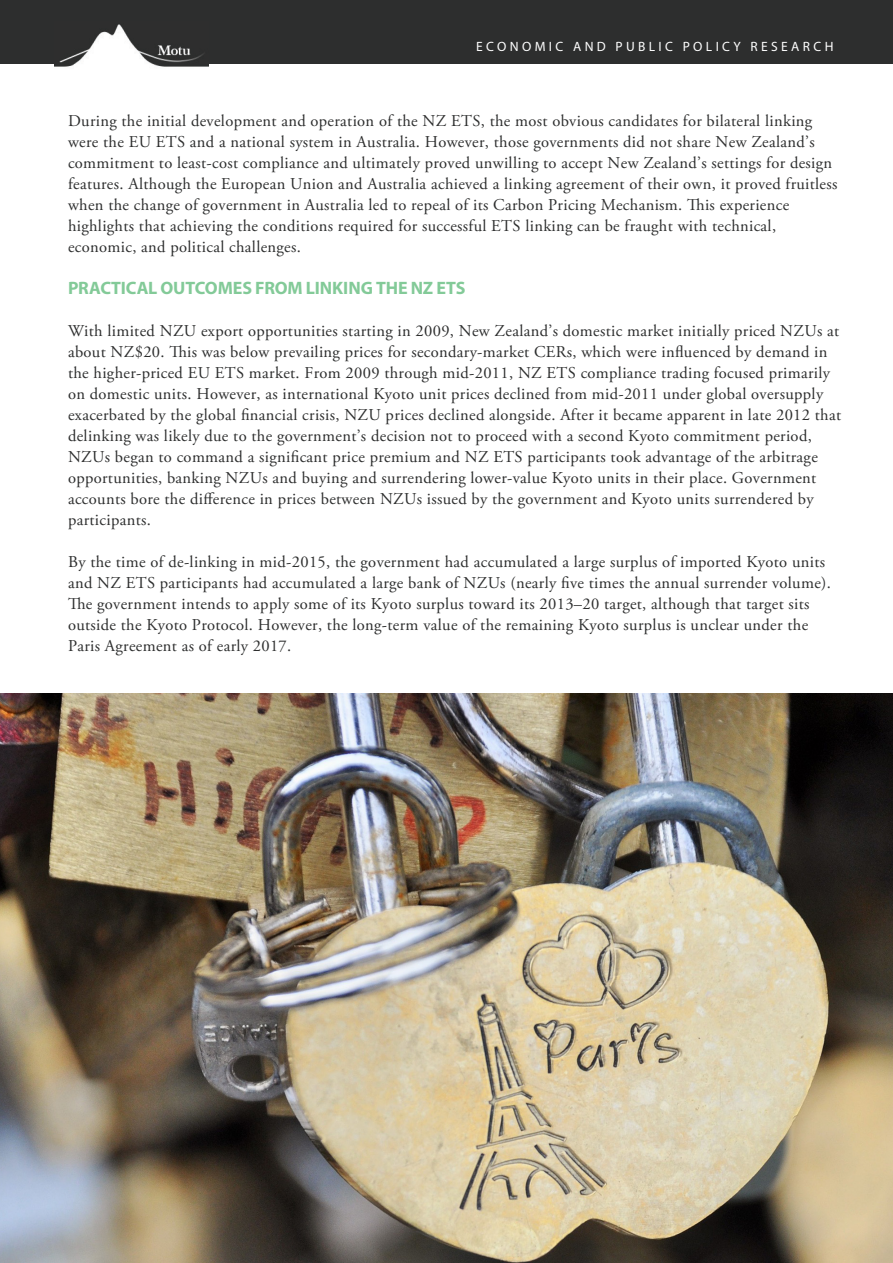
<style>
.page{position:relative;width:893px;height:1263px;background:#fff}
.page>*{position:absolute;margin:0;border:0;box-sizing:border-box;transform-origin:0 0}
.Normal_paragraph_sty{font:700 18px "Myriad Pro";letter-spacing:-.01em;color:#83ca98}
.Normal_paragraph_sty-2{font:16.5px/21px "Adobe Garamond Pro";letter-spacing:.02em;color:#2d2e2e}
.t1{font:13.5px "Myriad Pro";letter-spacing:.25em;color:#fff}
</style>
<div class="page">
<div style="left:0;top:0;width:893px;height:64px;background:#2d2e2e"></div>
<img style="left:55px;top:24px;width:154px;height:43px">
<img style="left:0;top:693px;width:893px;height:570px">
<p class="t1" style="left:476px;top:38px;width:359px">ECONOMIC AND PUBLIC POLICY RESEARCH</p>
<p class="Normal_paragraph_sty-2" style="left:68px;top:111px;width:771px">During the initial development and operation of the NZ ETS, the most obvious candidates for bilateral linking were the EU ETS and a national system in Australia. However, those governments did not share New Zealand’s commitment to least-cost compliance and ultimately proved unwilling to accept New Zealand’s settings for design features. Although the European Union and Australia achieved a linking agreement of their own, it proved fruitless when the change of government in Australia led to repeal of its Carbon Pricing Mechanism. This experience highlights that achieving the conditions required for successful ETS linking can be fraught with technical, economic, and political challenges.</p>
<p class="Normal_paragraph_sty" style="left:68px;top:276px;width:399px">PRACTICAL OUTCOMES FROM LINKING THE NZ ETS</p>
<p class="Normal_paragraph_sty-2" style="left:68px;top:321px;width:775px">With limited NZU export opportunities starting in 2009, New Zealand’s domestic market initially priced NZUs at about NZ$20. This was below prevailing prices for secondary-market CERs, which were influenced by demand in the higher-priced EU ETS market. From 2009 through mid-2011, NZ ETS compliance trading focused primarily on domestic units. However, as international Kyoto unit prices declined from mid-2011 under global oversupply exacerbated by the global financial crisis, NZU prices declined alongside. After it became apparent in late 2012 that delinking was likely due to the government’s decision not to proceed with a second Kyoto commitment period, NZUs began to command a significant price premium and NZ ETS participants took advantage of the arbitrage opportunities, banking NZUs and buying and surrendering lower-value Kyoto units in their place. Government accounts bore the difference in prices between NZUs issued by the government and Kyoto units surrendered by participants.</p>
<p class="Normal_paragraph_sty-2" style="left:68px;top:552px;width:764px">By the time of de-linking in mid-2015, the government had accumulated a large surplus of imported Kyoto units and NZ ETS participants had accumulated a large bank of NZUs (nearly five times the annual surrender volume).<br>The government intends to apply some of its Kyoto surplus toward its 2013–20 target, although that target sits outside the Kyoto Protocol. However, the long-term value of the remaining Kyoto surplus is unclear under the Paris Agreement as of early 2017.</p>
</div>
